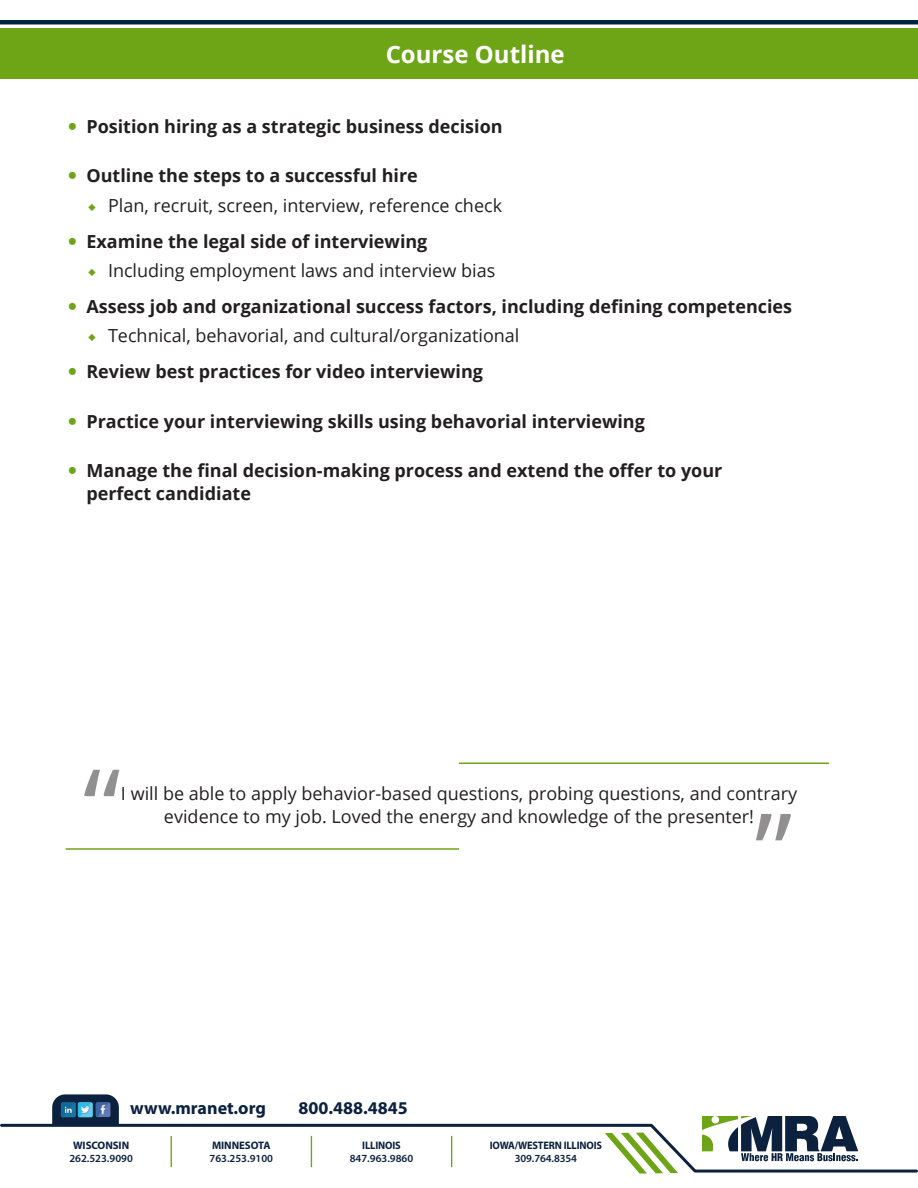
<style>
.page{position:relative;width:918px;height:1188px;background:#fff}
.page>*{position:absolute;margin:0;border:0;box-sizing:border-box;transform-origin:0 0}
.t1{font:108px "Open Sans";color:#231f20}
.t2{font:700 24px "Open Sans";color:#fff}
.t3{font:700 18px/22.5px "Open Sans";color:#231f20}
.Body_Copy{font:18px/22.5px "Open Sans";color:#231f20;text-align:center}
.t4{font:700 18px "Myriad Pro";color:#0b213f}
.t5{font:600 10.95px "Myriad Pro";color:#0b213f}
.t6{font:700 10.95px "Myriad Pro";letter-spacing:-.015em;color:#0b213f;scale:.95 1}
.t7{font:700 10.95px "Myriad Pro";letter-spacing:-.015em;color:#0b213f}
.s1{font-family:"Minion Pro";color:#6ea516}
</style>
<div class="page">
<div style="left:0;top:29px;width:918px;height:50px;background:#6ea516"></div>
<hr style="left:0;top:20px;width:918px;height:4px;background:#002340">
<hr style="left:451px;top:1136px;width:1px;height:31px;background:#6ea516">
<hr style="left:311px;top:1136px;width:1px;height:31px;background:#6ea516">
<hr style="left:171px;top:1136px;width:1px;height:31px;background:#6ea516">
<hr style="left:695px;top:1170px;width:222px;height:3px;background:#0b213e">
<svg style="left:604px;top:1116px;width:254px;height:58px"></svg>
<hr style="left:2px;top:1124px;width:649px;height:3px;background:#0b213e">
<svg style="left:52px;top:1094px;width:67px;height:30px;background:#2e5373"></svg>
<hr style="left:459px;top:763px;width:370px;height:1px;background:#6ea516">
<hr style="left:66px;top:848px;width:393px;height:2px;background:#6ea516">
<h2 class="t2" style="left:386px;top:38px;width:181px">Course Outline</h2>
<p class="t3" style="left:86px;top:115px;width:418px">Position hiring as a strategic business decision</p>
<p class="t3" style="left:86px;top:164px;width:333px">Outline the steps to a successful hire</p>
<p class="Body_Copy" style="left:88px;top:193px;width:416px"><span class="s1">◆</span> Plan, recruit, screen, interview, reference check</p>
<p class="t3" style="left:86px;top:229px;width:343px">Examine the legal side of interviewing</p>
<p class="Body_Copy" style="left:88px;top:259px;width:409px"><span class="s1">◆</span> Including employment laws and interview bias</p>
<p class="t3" style="left:86px;top:295px;width:707px">Assess job and organizational success factors, including defining competencies</p>
<p class="Body_Copy" style="left:88px;top:324px;width:433px"><span class="s1">◆</span> Technical, behavorial, and cultural/organizational</p>
<p class="t3" style="left:86px;top:360px;width:398px">Review best practices for video interviewing</p>
<p class="t3" style="left:86px;top:409px;width:560px">Practice your interviewing skills using behavorial interviewing</p>
<p class="t3" style="left:86px;top:459px;width:638px">Manage the final decision-making process and extend the offer to your perfect candidiate</p>
<h1 class="t1" style="left:83px;top:734px;width:39px">“</h1>
<p class="Body_Copy" style="left:121px;top:782px;width:678px">I will be able to apply behavior-based questions, probing questions, and contrary evidence to my job. Loved the energy and knowledge of the presenter!</p>
<h1 class="t1" style="left:792px;top:876px;width:39px;rotate:-180deg">“</h1>
<p class="t4" style="left:130px;top:1098px;width:137px">www.mranet.org</p>
<p class="t4" style="left:299px;top:1098px;width:111px">800.488.4845</p>
<p class="t7" style="left:73px;top:1139px;width:58px">WISCONSIN</p>
<p class="t5" style="left:69px;top:1152px;width:65px">262.523.9090</p>
<p class="t7" style="left:212px;top:1139px;width:60px">MINNESOTA</p>
<p class="t5" style="left:210px;top:1152px;width:65px">763.253.9100</p>
<p class="t6" style="left:362px;top:1139px;width:42px">ILLINOIS</p>
<p class="t5" style="left:350px;top:1152px;width:65px">847.963.9860</p>
<p class="t6" style="left:490px;top:1139px;width:120px">IOWA/WESTERN ILLINOIS</p>
<p class="t5" style="left:515px;top:1152px;width:64px">309.764.8354</p>
</div>
